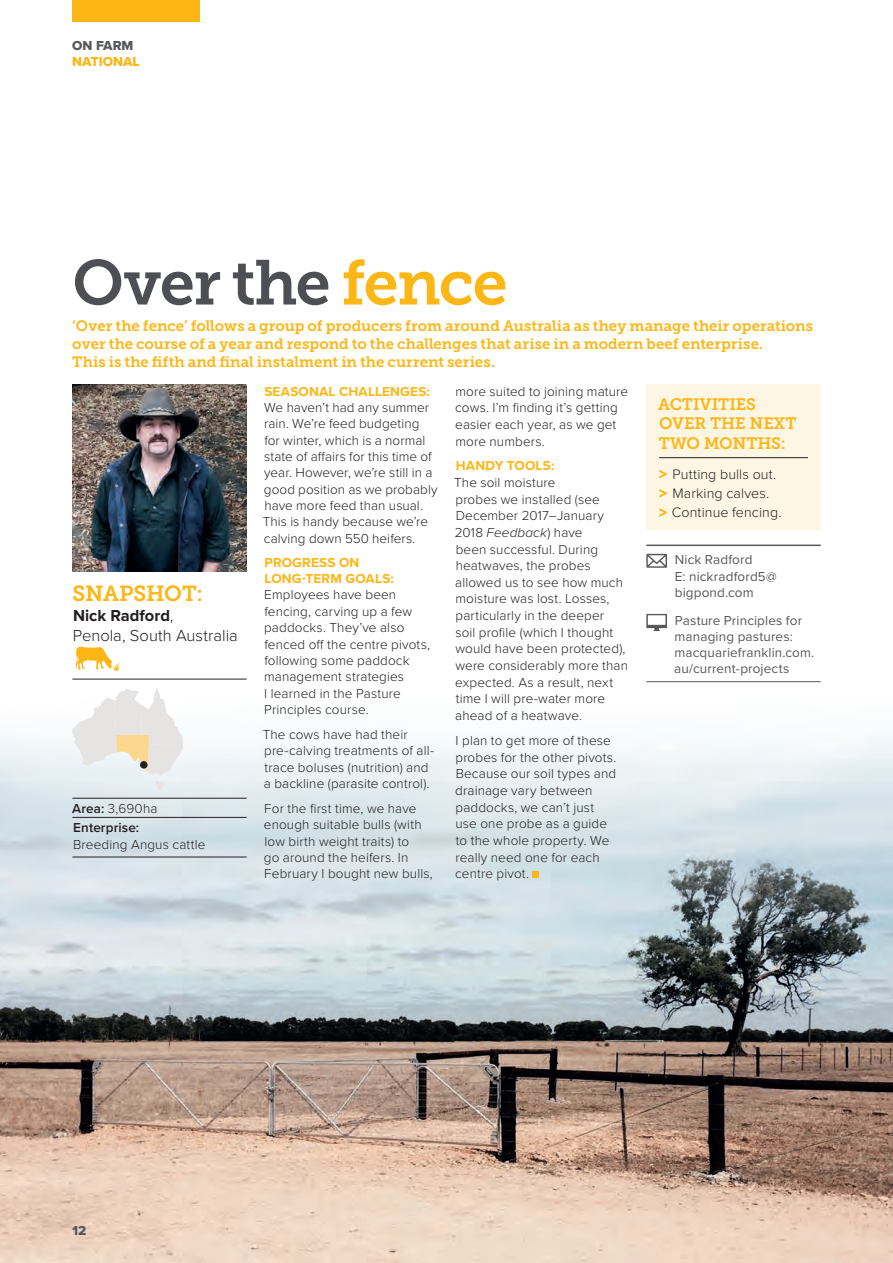
<style>
.page{position:relative;width:893px;height:1263px;background:#fff}
.page>*{position:absolute;margin:0;border:0;box-sizing:border-box;transform-origin:0 0}
.Story_Heading-Museo{font:63px "Museo Slab 700";letter-spacing:-.025em;color:#4d4f54}
.Snapshot_Heading{font:51px "Feedback Icons";color:#fcb615}
.Snapshot_Heading-2{font:21.75px "Museo Slab 700";letter-spacing:-.01em;color:#fcb615}
.Snapshot_Heading-3{font:300 16.5px/19.8px "Proxima Nova";color:#231f20}
.Breakout_Box_Heading{font:16.5px/19.5px "Museo Slab 700";letter-spacing:-.005em;color:#fcb615}
.One_Sentence_Summary{font:15px/18px "Museo Slab 700";color:#fcb615}
.t1{font:300 14.25px "Proxima Nova";letter-spacing:.01em;color:#231f20}
.Body_Text{font:300 13.5px/16.6px "Proxima Nova";letter-spacing:.01em;color:#231f20}
.Contact_Details{font:13.5px/16.2px "Proxima Nova";letter-spacing:.01em;color:#57585a}
.Review_Sub_Heading{font:700 13.5px/15.9px "Proxima Nova";letter-spacing:.015em;color:#fcb615}
.Snapshot_sub_heading{font:600 13.5px "Proxima Nova";letter-spacing:.01em;color:#231f20}
.t2{font:13.5px "Proxima Nova Extrabld";color:#57585a}
.t3{font:13.5px "Proxima Nova Extrabld";color:#fcb615}
.s1{color:#fcb615}
.s2{font-weight:700}
.s3{font-weight:600}
.s4{font-style:italic}
.s5{font-weight:400;color:#fcb615}
</style>
<div class="page">
<img style="left:0;top:613px;width:893px;height:650px">
<div style="left:72px;top:0;width:128px;height:21px;background:#fcb615"></div>
<div style="left:532px;top:871px;width:7px;height:7px;background:#fcb615"></div>
<div style="left:646px;top:385px;width:175px;height:145px;background:#fef6e5"></div>
<hr style="left:659px;top:457px;width:149px;height:1px;background:#231f20">
<svg style="left:659px;top:470px;width:8px;height:9px"></svg>
<svg style="left:659px;top:489px;width:8px;height:9px"></svg>
<svg style="left:659px;top:508px;width:8px;height:9px"></svg>
<svg style="left:646px;top:545px;width:28px;height:1px"></svg>
<hr style="left:674px;top:545px;width:147px;height:1px;background:#57585a">
<svg style="left:646px;top:681px;width:28px;height:1px"></svg>
<hr style="left:674px;top:681px;width:147px;height:1px;background:#57585a">
<svg style="left:646px;top:554px;width:21px;height:14px"></svg>
<svg style="left:646px;top:614px;width:21px;height:17px"></svg>
<hr style="left:72px;top:857px;width:175px;height:1px;background:#231f20">
<hr style="left:72px;top:679px;width:175px;height:1px;background:#231f20">
<hr style="left:72px;top:798px;width:175px;height:1px;background:#231f20">
<hr style="left:72px;top:817px;width:175px;height:1px;background:#231f20">
<img style="left:72px;top:385px;width:175px;height:187px">
<svg style="left:72px;top:688px;width:111px;height:102px"></svg>
<div style="left:140px;top:761px;width:8px;height:7px;background:#231f20;border-radius:50%"></div>
<p class="t2" style="left:72px;top:37px;width:63px">ON FARM</p>
<p class="t3" style="left:72px;top:53px;width:69px">NATIONAL</p>
<p class="Story_Heading-Museo" style="left:72px;top:247px;width:437px">Over the <span class="s1">fence</span></p>
<p class="One_Sentence_Summary" style="left:72px;top:317px;width:742px">‘Over the fence’ follows a group of producers from around Australia as they manage their operations over the course of a year and respond to the challenges that arise in a modern beef enterprise.<br>This is the fifth and final instalment in the current series.</p>
<p class="Snapshot_Heading-2" style="left:72px;top:582px;width:132px">SNAPSHOT:</p>
<p class="Snapshot_Heading-3" style="left:73px;top:606px;width:166px"><span class="s2">Nick Radford</span>,<br>Penola, South Australia</p>
<p class="Snapshot_Heading" style="left:76px;top:608px;width:49px">E</p>
<p class="Body_Text" style="left:72px;top:800px;width:87px"><span class="s3">Area:</span> 3,690ha</p>
<p class="Snapshot_sub_heading" style="left:73px;top:820px;width:67px">Enterprise:</p>
<p class="Body_Text" style="left:73px;top:836px;width:134px">Breeding Angus cattle</p>
<p class="Review_Sub_Heading" style="left:264px;top:384px;width:167px">SEASONAL CHALLENGES:</p>
<p class="Body_Text" style="left:263px;top:399px;width:176px">We haven’t had any summer rain. We’re feed budgeting<br>for winter, which is a normal state of affairs for this time of year. However, we’re still in a good position as we probably have more feed than usual.<br>This is handy because we’re calving down 550 heifers.</p>
<p class="Review_Sub_Heading" style="left:265px;top:555px;width:131px">PROGRESS ON<br>LONG-TERM GOALS:</p>
<p class="Body_Text" style="left:264px;top:587px;width:167px">Employees have been fencing, carving up a few paddocks. They’ve also fenced off the centre pivots, following some paddock management strategies<br>I learned in the Pasture<br>Principles course.</p>
<p class="Body_Text" style="left:263px;top:726px;width:173px">The cows have had their pre-calving treatments of all&shy;trace boluses (nutrition) and a backline (parasite control).</p>
<p class="Body_Text" style="left:264px;top:800px;width:170px">For the first time, we have enough suitable bulls (with low birth weight traits) to<br>go around the heifers. In<br>February I bought new bulls,</p>
<p class="Body_Text" style="left:455px;top:383px;width:174px">more suited to joining mature cows. I’m finding it’s getting easier each year, as we get more numbers.</p>
<p class="Review_Sub_Heading" style="left:456px;top:458px;width:100px">HANDY TOOLS:</p>
<p class="Body_Text" style="left:454px;top:474px;width:175px">The soil moisture<br>probes we installed (see<br>December 2017–January<br>2018 <span class="s4">Feedback</span>) have<br>been successful. During heatwaves, the probes allowed us to see how much moisture was lost. Losses, particularly in the deeper<br>soil profile (which I thought would have been protected), were considerably more than expected. As a result, next time I will pre-water more ahead of a heatwave.</p>
<p class="Body_Text" style="left:455px;top:732px;width:163px">I plan to get more of these probes for the other pivots.<br>Because our soil types and drainage vary between paddocks, we can’t just use one probe as a guide to the whole property. We really need one for each centre pivot.</p>
<p class="Breakout_Box_Heading" style="left:658px;top:395px;width:140px">ACTIVITIES<br>OVER THE NEXT<br>TWO MONTHS:</p>
<p class="t1" style="left:659px;top:466px;width:118px"><span class="s5">&gt;</span> Putting bulls out.</p>
<p class="t1" style="left:659px;top:485px;width:111px"><span class="s5">&gt;</span> Marking calves.</p>
<p class="t1" style="left:659px;top:504px;width:124px"><span class="s5">&gt;</span> Continue fencing.</p>
<p class="Contact_Details" style="left:675px;top:552px;width:103px">Nick Radford<br>E: nickradford5@ bigpond.com</p>
<p class="Contact_Details" style="left:674px;top:612px;width:142px">Pasture Principles for managing pastures: macquariefranklin.com. au/current-projects</p>
<p class="t2" style="left:72px;top:1223px;width:16px">12</p>
</div>
